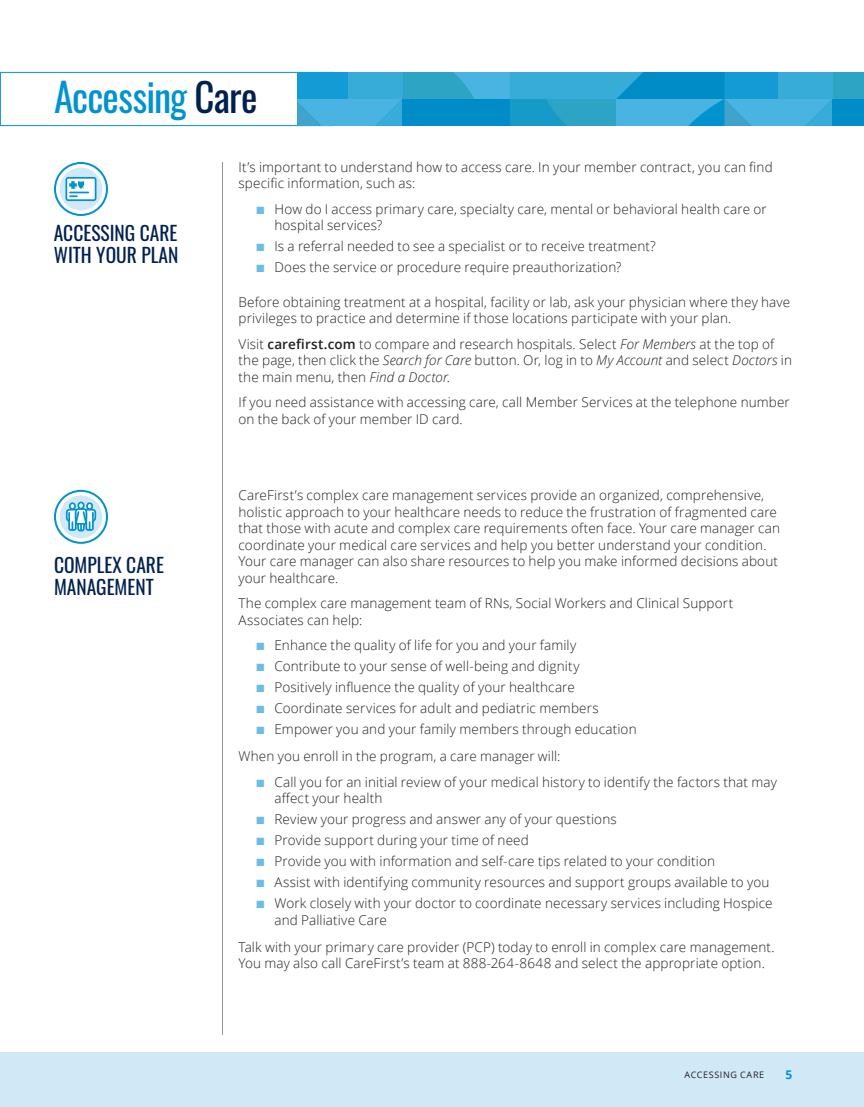
<style>
.page{position:relative;width:864px;height:1107px;background:#fff}
.page>*{position:absolute;margin:0;border:0;box-sizing:border-box;transform-origin:0 0}
.VIT-Section{font:39px "Oswald";letter-spacing:-.025em;color:#0093d0}
.N-Side_title{font:19.5px/22.5px "Oswald";color:#00214f}
.VIT-BodyLight{font:300 13.5px/16.5px "Open Sans";letter-spacing:.01em;color:#231f20}
.VIT-BodyLight-Before{font:300 13.5px/16.5px "Open Sans";letter-spacing:.01em;color:#231f20}
.VIT-R-Page_Number{font:700 12px "Open Sans";color:#0093d0}
.t1{font:9px "Open Sans";letter-spacing:.07em;color:#231f20}
.s1{color:#00214f}
.s2{color:#6bbde5}
.s3{font-weight:600}
.s4{font-style:italic}
</style>
<div class="page">
<div style="left:0;top:1052px;width:864px;height:55px;background:#d1e8f6"></div>
<div style="left:0;top:72px;width:333px;height:54px;border:1px solid #0093d0"></div>
<svg style="left:55px;top:491px;width:52px;height:52px"></svg>
<div style="left:54px;top:490px;width:54px;height:54px;border:2px solid #0093d0;border-radius:50%"></div>
<div style="left:60px;top:495px;width:42px;height:43px;background:#d1e8f6;border-radius:50%"></div>
<svg style="left:65px;top:502px;width:32px;height:42px"></svg>
<hr style="left:222px;top:162px;width:1px;height:873px;background:#939598">
<svg style="left:55px;top:163px;width:52px;height:52px"></svg>
<div style="left:54px;top:162px;width:54px;height:54px;border:2px solid #0093d0;border-radius:50%"></div>
<div style="left:60px;top:168px;width:42px;height:42px;background:#d1e8f6;border-radius:50%"></div>
<svg style="left:66px;top:177px;width:30px;height:24px"></svg>
<div style="left:510px;top:72px;width:108px;height:27px;background:#38acd9"></div>
<div style="left:402px;top:72px;width:108px;height:27px;background:#49b4e1"></div>
<svg style="left:297px;top:72px;width:177px;height:54px;background:#34a9d5"></svg>
<div style="left:510px;top:99px;width:108px;height:27px;background:#169bc8"></div>
<div style="left:402px;top:99px;width:108px;height:27px;background:#008dc7"></div>
<hr style="left:429px;top:126px;width:54px;height:1px;background:#169bc8">
<svg style="left:546px;top:72px;width:318px;height:54px;background:#2aa4d3"></svg>
<p class="VIT-Section" style="left:54px;top:62px;width:205px">Accessing <span class="s1">Care</span></p>
<p class="N-Side_title" style="left:54px;top:220px;width:126px">ACCESSING CARE<br>WITH YOUR PLAN</p>
<p class="N-Side_title" style="left:54px;top:552px;width:112px">COMPLEX CARE<br>MANAGEMENT</p>
<p class="VIT-BodyLight" style="left:238px;top:158px;width:536px">It’s important to understand how to access care. In your member contract, you can find specific information, such as:</p>
<p class="VIT-BodyLight" style="left:274px;top:200px;width:494px;text-indent:-18px"><span class="s2">■</span> How do I access primary care, specialty care, mental or behavioral health care or hospital services?</p>
<p class="VIT-BodyLight" style="left:256px;top:238px;width:401px"><span class="s2">■</span> Is a referral needed to see a specialist or to receive treatment?</p>
<p class="VIT-BodyLight" style="left:256px;top:259px;width:367px"><span class="s2">■</span> Does the service or procedure require preauthorization?</p>
<p class="VIT-BodyLight" style="left:238px;top:293px;width:553px">Before obtaining treatment at a hospital, facility or lab, ask your physician where they have privileges to practice and determine if those locations participate with your plan.</p>
<p class="VIT-BodyLight" style="left:238px;top:335px;width:555px">Visit <span class="s3">carefirst.com</span> to compare and research hospitals. Select <span class="s4">For Members</span> at the top of the page, then click the <span class="s4">Search for Care</span> button. Or, log in to <span class="s4">My Account</span> and select <span class="s4">Doctors</span> in the main menu, then <span class="s4">Find a Doctor</span>.</p>
<p class="VIT-BodyLight" style="left:238px;top:394px;width:553px">If you need assistance with accessing care, call Member Services at the telephone number on the back of your member ID card.</p>
<p class="VIT-BodyLight" style="left:238px;top:487px;width:543px">CareFirst’s complex care management services provide an organized, comprehensive, holistic approach to your healthcare needs to reduce the frustration of fragmented care that those with acute and complex care requirements often face. Your care manager can coordinate your medical care services and help you better understand your condition.<br>Your care manager can also share resources to help you make informed decisions about your healthcare.</p>
<p class="VIT-BodyLight-Before" style="left:238px;top:595px;width:496px">The complex care management team of RNs, Social Workers and Clinical Support<br>Associates can help:</p>
<p class="VIT-BodyLight" style="left:256px;top:637px;width:321px"><span class="s2">■</span> Enhance the quality of life for you and your family</p>
<p class="VIT-BodyLight" style="left:256px;top:658px;width:325px"><span class="s2">■</span> Contribute to your sense of well-being and dignity</p>
<p class="VIT-BodyLight" style="left:256px;top:679px;width:320px"><span class="s2">■</span> Positively influence the quality of your healthcare</p>
<p class="VIT-BodyLight" style="left:256px;top:700px;width:344px"><span class="s2">■</span> Coordinate services for adult and pediatric members</p>
<p class="VIT-BodyLight" style="left:256px;top:721px;width:382px"><span class="s2">■</span> Empower you and your family members through education</p>
<p class="VIT-BodyLight-Before" style="left:238px;top:748px;width:323px">When you enroll in the program, a care manager will:</p>
<p class="VIT-BodyLight" style="left:274px;top:773px;width:504px;text-indent:-18px"><span class="s2">■</span> Call you for an initial review of your medical history to identify the factors that may affect your health</p>
<p class="VIT-BodyLight" style="left:256px;top:811px;width:362px"><span class="s2">■</span> Review your progress and answer any of your questions</p>
<p class="VIT-BodyLight" style="left:256px;top:832px;width:274px"><span class="s2">■</span> Provide support during your time of need</p>
<p class="VIT-BodyLight" style="left:256px;top:853px;width:460px"><span class="s2">■</span> Provide you with information and self-care tips related to your condition</p>
<p class="VIT-BodyLight" style="left:256px;top:874px;width:514px"><span class="s2">■</span> Assist with identifying community resources and support groups available to you</p>
<p class="VIT-BodyLight" style="left:274px;top:895px;width:500px;text-indent:-18px"><span class="s2">■</span> Work closely with your doctor to coordinate necessary services including Hospice and Palliative Care</p>
<p class="VIT-BodyLight" style="left:238px;top:938px;width:538px">Talk with your primary care provider (PCP) today to enroll in complex care management.<br>You may also call CareFirst’s team at 888-264-8648 and select the appropriate option.</p>
<p class="t1" style="left:685px;top:1068px;width:81px">ACCESSING CARE</p>
<p class="VIT-R-Page_Number" style="left:785px;top:1066px;width:8px">5</p>
</div>
